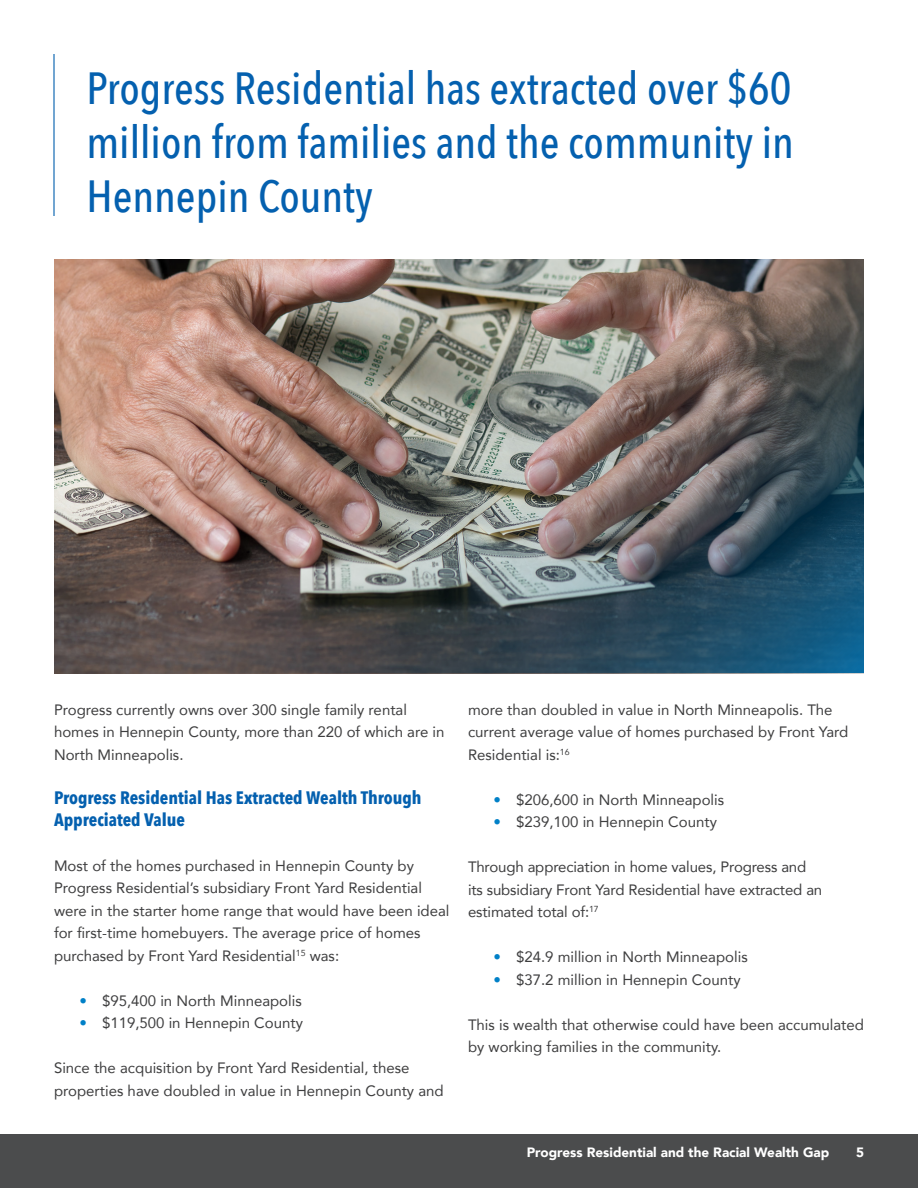
<style>
.page{position:relative;width:918px;height:1188px;background:#fff}
.page>*{position:absolute;margin:0;border:0;box-sizing:border-box;transform-origin:0 0}
.t1{font:500 45px/54px "Avenir Next Condensed";color:#0460af;text-align:justify}
.Subhead{font:700 18px/21.6px "Avenir Next Condensed";color:#0460af}
.Report_Body{font:15px/22.5px "Avenir";color:#3e3e3f}
.t2{font:900 13.5px "Avenir";color:#fff}
.s1{color:#0080c7}
</style>
<div class="page">
<div style="left:0;top:1134px;width:918px;height:54px;background:#4b4c4d"></div>
<img style="left:54px;top:259px;width:810px;height:414px">
<hr style="left:53px;top:54px;width:2px;height:162px;background:#0460af">
<p class="t1" style="left:87px;top:61px;width:709px">Progress Residential has extracted over $60 million from families and the community in Hennepin County</p>
<p class="Report_Body" style="left:54px;top:698px;width:392px">Progress currently owns over 300 single family rental homes in Hennepin County, more than 220 of which are in<br>North Minneapolis.</p>
<p class="Subhead" style="left:54px;top:787px;width:369px">Progress Residential Has Extracted Wealth Through<br>Appreciated Value</p>
<p class="Report_Body" style="left:54px;top:854px;width:397px">Most of the homes purchased in Hennepin County by Progress Residential’s subsidiary Front Yard Residential were in the starter home range that would have been ideal for first-time homebuyers. The average price of homes purchased by Front Yard Residential<sup>15</sup> was:</p>
<p class="Report_Body" style="left:80px;top:989px;width:224px"><span class="s1">•</span> $95,400 in North Minneapolis</p>
<p class="Report_Body" style="left:80px;top:1011px;width:225px"><span class="s1">•</span> $119,500 in Hennepin County</p>
<p class="Report_Body" style="left:54px;top:1056px;width:391px">Since the acquisition by Front Yard Residential, these properties have doubled in value in Hennepin County and</p>
<p class="Report_Body" style="left:468px;top:698px;width:382px">more than doubled in value in North Minneapolis. The current average value of homes purchased by Front Yard<br>Residential is:<sup>16</sup></p>
<p class="Report_Body" style="left:494px;top:788px;width:232px"><span class="s1">•</span> $206,600 in North Minneapolis</p>
<p class="Report_Body" style="left:494px;top:810px;width:225px"><span class="s1">•</span> $239,100 in Hennepin County</p>
<p class="Report_Body" style="left:468px;top:855px;width:356px">Through appreciation in home values, Progress and its subsidiary Front Yard Residential have extracted an estimated total of:<sup>17</sup></p>
<p class="Report_Body" style="left:494px;top:945px;width:256px"><span class="s1">•</span> $24.9 million in North Minneapolis</p>
<p class="Report_Body" style="left:494px;top:968px;width:249px"><span class="s1">•</span> $37.2 million in Hennepin County</p>
<p class="Report_Body" style="left:468px;top:1013px;width:397px">This is wealth that otherwise could have been accumulated by working families in the community.</p>
<p class="t2" style="left:527px;top:1141px;width:304px">Progress Residential and the Racial Wealth Gap</p>
<p class="t2" style="left:856px;top:1141px;width:9px">5</p>
</div>
